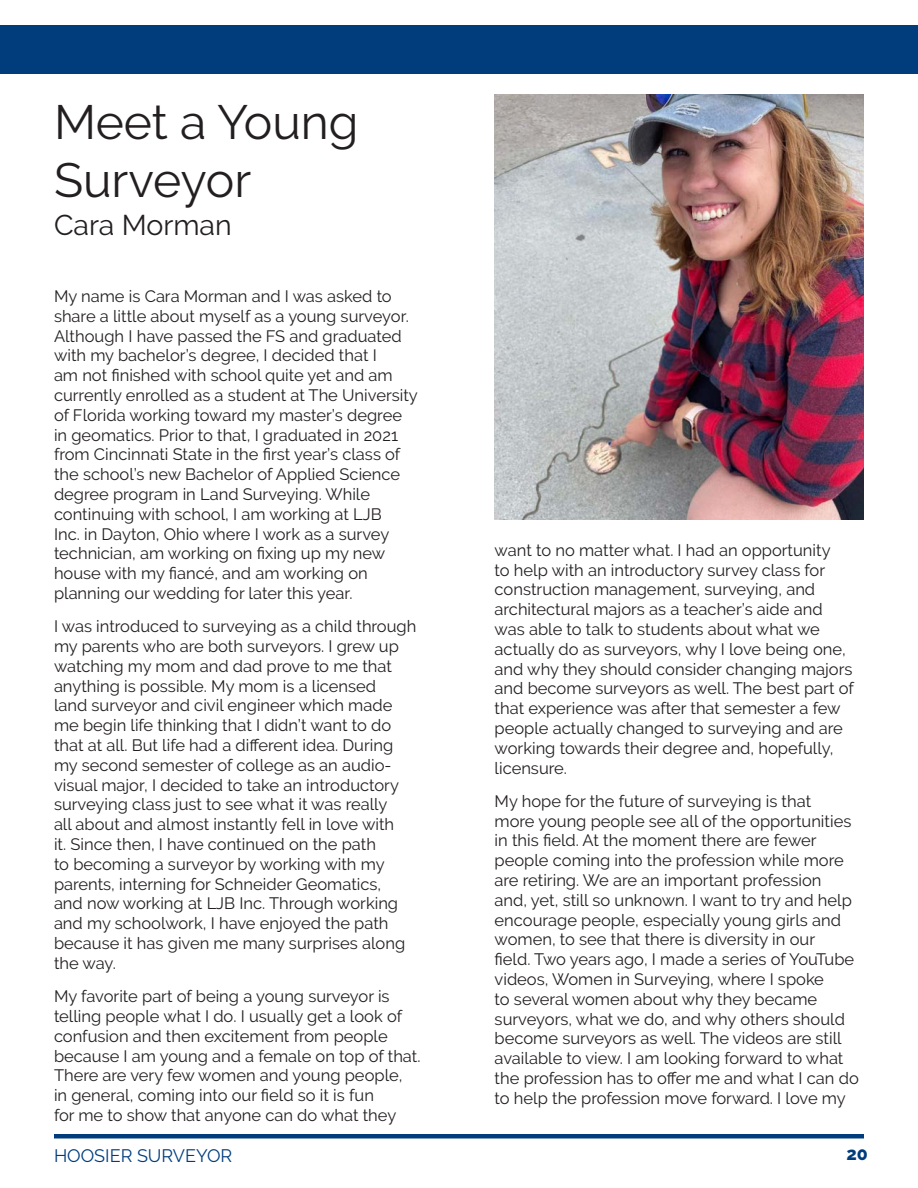
<style>
.page{position:relative;width:918px;height:1188px;background:#fff}
.page>*{position:absolute;margin:0;border:0;box-sizing:border-box;transform-origin:0 0}
.t1{font:48px/57.6px "Raleway";color:#231f20}
.t2{font:28.5px "Raleway";color:#231f20}
.t3{font:18px "Raleway";color:#013d7d}
.t4{font:800 18px "Raleway";color:#013d7d}
.t5{font:16.5px/19.8px "Raleway";color:#231f20}
</style>
<div class="page">
<hr style="left:54px;top:1134px;width:810px;height:4px;background:#013d7d">
<div style="left:0;top:25px;width:918px;height:49px;background:#013d7d"></div>
<hr style="left:917px;top:0;width:1px;height:1188px;background:#fff">
<img style="left:495px;top:94px;width:369px;height:426px">
<p class="t1" style="left:54px;top:94px;width:306px">Meet a Young<br>Surveyor</p>
<p class="t2" style="left:54px;top:208px;width:179px">Cara Morman</p>
<p class="t5" style="left:54px;top:286px;width:365px">My name is Cara Morman and I was asked to share a little about myself as a young surveyor.<br>Although I have passed the FS and graduated with my bachelor’s degree, I decided that I<br>am not finished with school quite yet and am currently enrolled as a student at The University of Florida working toward my master’s degree in geomatics. Prior to that, I graduated in 2021 from Cincinnati State in the first year’s class of the school’s new Bachelor of Applied Science degree program in Land Surveying. While continuing with school, I am working at LJB<br>Inc. in Dayton, Ohio where I work as a survey technician, am working on fixing up my new house with my fiancé, and am working on planning our wedding for later this year.</p>
<p class="t5" style="left:54px;top:617px;width:364px">I was introduced to surveying as a child through my parents who are both surveyors. I grew up watching my mom and dad prove to me that anything is possible. My mom is a licensed<br>land surveyor and civil engineer which made me begin life thinking that I didn’t want to do that at all. But life had a different idea. During my second semester of college as an audio&shy;visual major, I decided to take an introductory surveying class just to see what it was really<br>all about and almost instantly fell in love with<br>it. Since then, I have continued on the path<br>to becoming a surveyor by working with my parents, interning for Schneider Geomatics,<br>and now working at LJB Inc. Through working and my schoolwork, I have enjoyed the path because it has given me many surprises along the way.</p>
<p class="t5" style="left:54px;top:986px;width:368px">My favorite part of being a young surveyor is telling people what I do. I usually get a look of confusion and then excitement from people because I am young and a female on top of that.<br>There are very few women and young people,<br>in general, coming into our field so it is fun<br>for me to show that anyone can do what they</p>
<p class="t5" style="left:495px;top:540px;width:361px">want to no matter what. I had an opportunity<br>to help with an introductory survey class for construction management, surveying, and architectural majors as a teacher’s aide and was able to talk to students about what we actually do as surveyors, why I love being one, and why they should consider changing majors and become surveyors as well. The best part of that experience was after that semester a few people actually changed to surveying and are working towards their degree and, hopefully, licensure.</p>
<p class="t5" style="left:495px;top:791px;width:366px">My hope for the future of surveying is that<br>more young people see all of the opportunities in this field. At the moment there are fewer people coming into the profession while more are retiring. We are an important profession<br>and, yet, still so unknown. I want to try and help encourage people, especially young girls and women, to see that there is diversity in our<br>field. Two years ago, I made a series of YouTube videos, Women in Surveying, where I spoke<br>to several women about why they became surveyors, what we do, and why others should become surveyors as well. The videos are still available to view. I am looking forward to what the profession has to offer me and what I can do to help the profession move forward. I love my</p>
<p class="t3" style="left:54px;top:1145px;width:180px">HOOSIER SURVEYOR</p>
<p class="t4" style="left:846px;top:1143px;width:23px">20</p>
</div>
